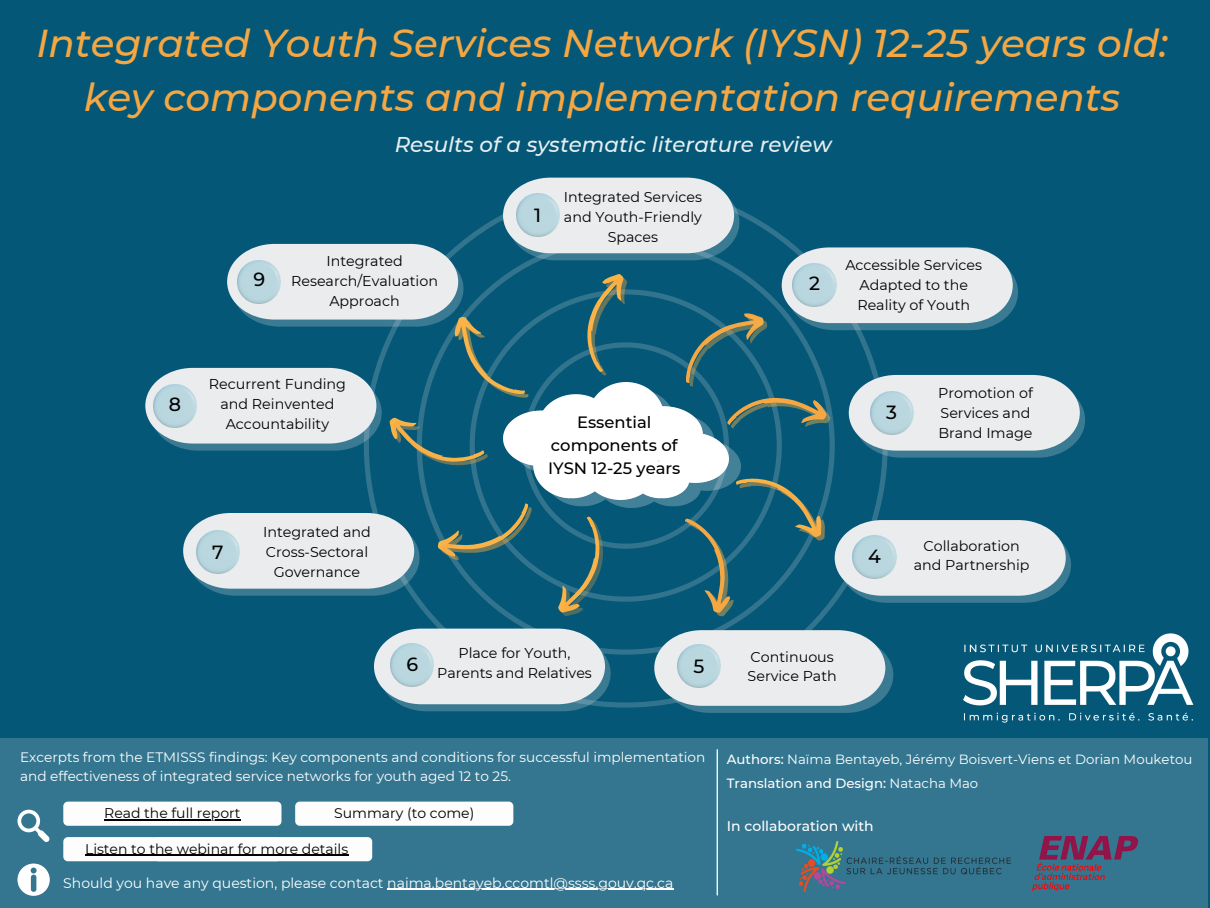
<style>
.page{position:relative;width:1210px;height:908px;background:#fff}
.page>*{position:absolute;margin:0;border:0;box-sizing:border-box;transform-origin:0 0}
.t1{font:italic 500 38.85px/53.8px "Montserrat";color:#f4a743;text-align:center}
.t2{font:italic 500 21.35px "Montserrat";color:#fdfdfd}
.t3{font:500 19px "Montserrat";color:#000}
.t4{font:500 16.38px/22.8px "Montserrat";color:#000;text-align:center}
.t5{font:14.28px/19.9px "Montserrat";color:#000;text-align:center}
.t6{font:14px "Montserrat";color:#fff}
.t7{font:14px "Montserrat";color:#000}
.t8{font:500 14px "Montserrat";color:#fff}
.t9{font:13.65px/18.9px "Montserrat";color:#fff}
.t10{font:13.3px/23.6px "Montserrat";color:#fff}
.s1{font-weight:500}
</style>
<div class="page">
<div style="left:0;top:0;width:1210px;height:907px;background:#045777"></div>
<svg style="left:654px;top:630px;width:239px;height:82px;background:#c0d0d7"></svg>
<svg style="left:374px;top:628px;width:236px;height:83px;background:#c0d0d7"></svg>
<svg style="left:145px;top:177px;width:940px;height:445px"></svg>
<img style="left:793px;top:264px;width:43px;height:42px">
<img style="left:870px;top:391px;width:43px;height:43px">
<img style="left:853px;top:535px;width:43px;height:43px">
<img style="left:677px;top:644px;width:43px;height:43px">
<img style="left:391px;top:643px;width:43px;height:42px">
<img style="left:196px;top:530px;width:43px;height:43px">
<img style="left:516px;top:194px;width:43px;height:43px">
<img style="left:153px;top:384px;width:43px;height:43px">
<img style="left:238px;top:260px;width:43px;height:43px">
<div style="left:0;top:737px;width:1208px;height:170px;background:#347690"></div>
<img style="left:796px;top:841px;width:215px;height:50px">
<img style="left:1032px;top:836px;width:106px;height:54px">
<hr style="left:716px;top:749px;width:2px;height:145px;background:#fff">
<div style="left:63px;top:801px;width:218px;height:24px;background:#fdfdfd;border-radius:5px"></div>
<hr style="left:104px;top:818px;width:136px;height:2px;background:#000">
<div style="left:295px;top:801px;width:218px;height:24px;background:#fdfdfd;border-radius:5px"></div>
<div style="left:154px;top:836px;width:218px;height:25px;background:#fdfdfd;border-radius:5px"></div>
<div style="left:63px;top:836px;width:218px;height:25px;background:#fdfdfd;border-radius:5px"></div>
<svg style="left:17px;top:809px;width:33px;height:32px"></svg>
<svg style="left:17px;top:863px;width:33px;height:32px"></svg>
<img style="left:963px;top:633px;width:231px;height:90px">
<hr style="left:85px;top:854px;width:263px;height:1px;background:#000">
<hr style="left:387px;top:888px;width:286px;height:1px;background:#fff">
<h1 class="t1" style="left:36px;top:16px;width:1133px">Integrated Youth Services Network (IYSN) 12-25 years old: key components and implementation requirements</h1>
<h2 class="t2" style="left:394px;top:131px;width:439px">Results of a systematic literature review</h2>
<h3 class="t3" style="left:169px;top:392px;width:14px">8</h3>
<h3 class="t3" style="left:253px;top:268px;width:13px">9</h3>
<p class="t5" style="left:291px;top:251px;width:148px">Integrated<br>Research/Evaluation<br>Approach</p>
<p class="t5" style="left:209px;top:373px;width:139px">Recurrent Funding and Reinvented<br>Accountability</p>
<h3 class="t3" style="left:212px;top:540px;width:13px">7</h3>
<p class="t5" style="left:263px;top:521px;width:109px">Integrated and<br>Cross-Sectoral<br>Governance</p>
<h3 class="t3" style="left:534px;top:204px;width:9px">1</h3>
<p class="t5" style="left:564px;top:186px;width:140px">Integrated Services and Youth-Friendly<br>Spaces</p>
<p class="t4" style="left:548px;top:411px;width:134px">Essential components of<br>IYSN 12-25 years</p>
<h3 class="t3" style="left:809px;top:271px;width:12px">2</h3>
<p class="t5" style="left:845px;top:255px;width:138px">Accessible Services<br>Adapted to the<br>Reality of Youth</p>
<h3 class="t3" style="left:886px;top:401px;width:12px">3</h3>
<p class="t5" style="left:938px;top:383px;width:96px;text-align:left">Promotion of<br>Services and<br>Brand Image</p>
<h3 class="t3" style="left:868px;top:544px;width:14px">4</h3>
<p class="t5" style="left:914px;top:535px;width:117px">Collaboration and Partnership</p>
<p class="t5" style="left:437px;top:643px;width:156px">Place for Youth,<br>Parents and Relatives</p>
<h3 class="t3" style="left:406px;top:652px;width:13px">6</h3>
<h3 class="t3" style="left:693px;top:654px;width:12px">5</h3>
<p class="t5" style="left:747px;top:646px;width:91px;text-align:left">Continuous<br>Service Path</p>
<p class="t9" style="left:20px;top:747px;width:687px">Excerpts from the ETMISSS findings: Key components and conditions for successful implementation and effectiveness of integrated service networks for youth aged 12 to 25.</p>
<p class="t7" style="left:104px;top:804px;width:138px">Read the full report</p>
<p class="t7" style="left:334px;top:804px;width:142px">Summary (to come)</p>
<p class="t7" style="left:85px;top:839px;width:265px">Listen to the webinar for more details</p>
<p class="t6" style="left:63px;top:874px;width:611px">Should you have any question, please contact naima.bentayeb.ccomtl@ssss.gouv.qc.ca</p>
<p class="t10" style="left:727px;top:747px;width:467px"><span class="s1">Authors:</span> Naïma Bentayeb, Jérémy Boisvert-Viens et Dorian Mouketou<br><span class="s1">Translation and Design:</span> Natacha Mao</p>
<p class="t8" style="left:727px;top:817px;width:148px">In collaboration with</p>
</div>
